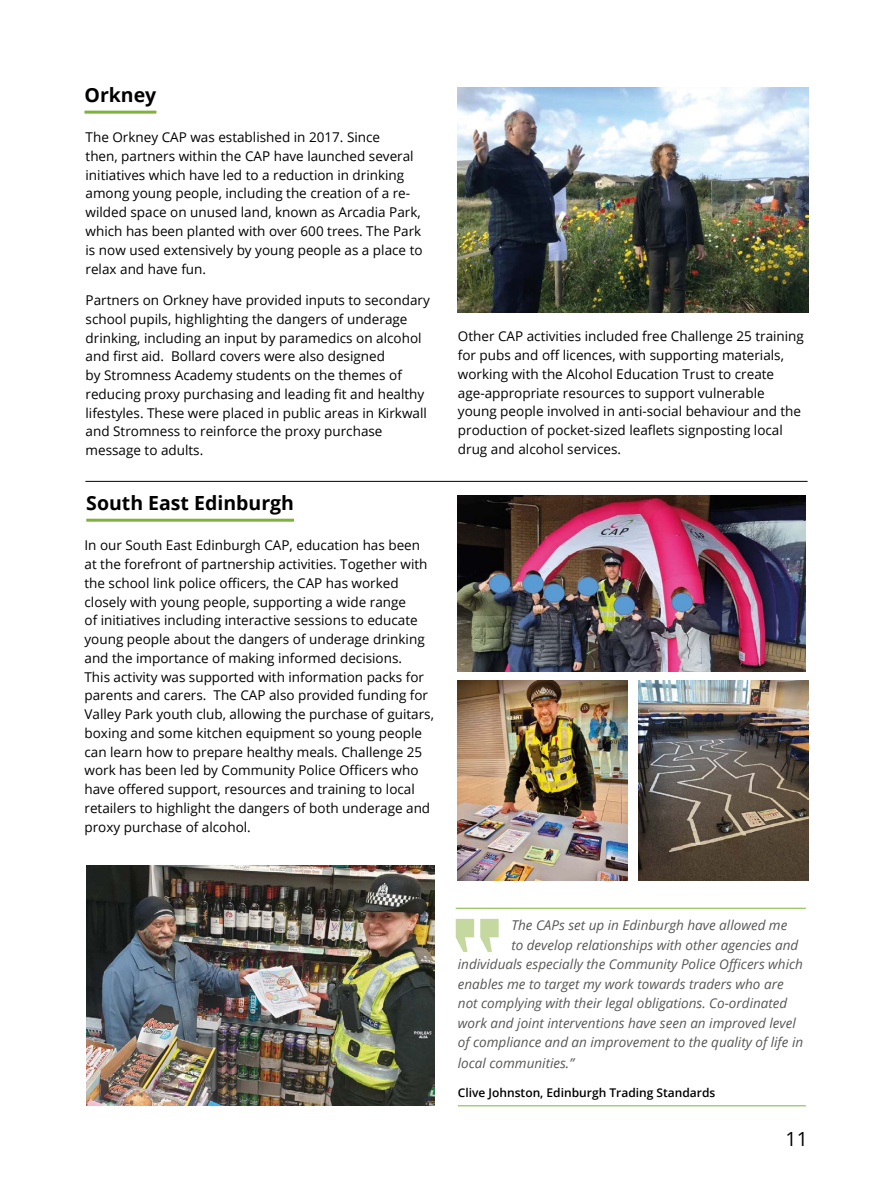
<style>
.page{position:relative;width:893px;height:1191px;background:#fff}
.page>*{position:absolute;margin:0;border:0;box-sizing:border-box;transform-origin:0 0}
.t1{font:700 19.5px "Open Sans";color:#000}
.t2{font:19.5px "Open Sans";color:#000}
.t3{font:13.5px/18.8px "Open Sans";color:#000}
.t4{font:italic 13.5px "Open Sans";color:#575756}
.t5{font:600 12px "Open Sans";color:#000}
</style>
<div class="page">
<hr style="left:85px;top:111px;width:71px;height:3px;background:#7eb339">
<hr style="left:86px;top:519px;width:208px;height:3px;background:#7eb339">
<hr style="left:458px;top:1105px;width:348px;height:1px;background:#7eb339">
<svg style="left:480px;top:919px;width:19px;height:33px"></svg>
<svg style="left:456px;top:919px;width:18px;height:33px"></svg>
<hr style="left:456px;top:908px;width:350px;height:1px;background:#7eb339">
<img style="left:458px;top:87px;width:350px;height:226px">
<hr style="left:85px;top:481px;width:723px;height:1px;background:#000">
<img style="left:86px;top:866px;width:348px;height:240px">
<img style="left:458px;top:495px;width:348px;height:176px">
<img style="left:458px;top:680px;width:170px;height:201px">
<img style="left:638px;top:680px;width:170px;height:201px">
<h1 class="t1" style="left:85px;top:81px;width:73px">Orkney</h1>
<p class="t3" style="left:86px;top:128px;width:339px">The Orkney CAP was established in 2017. Since<br>then, partners within the CAP have launched several initiatives which have led to a reduction in drinking among young people, including the creation of a re&shy;wilded space on unused land, known as Arcadia Park, which has been planted with over 600 trees. The Park is now used extensively by young people as a place to relax and have fun.</p>
<p class="t3" style="left:86px;top:290px;width:346px">Partners on Orkney have provided inputs to secondary school pupils, highlighting the dangers of underage drinking, including an input by paramedics on alcohol and first aid. Bollard covers were also designed<br>by Stromness Academy students on the themes of reducing proxy purchasing and leading fit and healthy lifestyles. These were placed in public areas in Kirkwall and Stromness to reinforce the proxy purchase message to adults.</p>
<h1 class="t1" style="left:86px;top:489px;width:209px">South East Edinburgh</h1>
<p class="t3" style="left:85px;top:535px;width:351px">In our South East Edinburgh CAP, education has been at the forefront of partnership activities. Together with the school link police officers, the CAP has worked closely with young people, supporting a wide range<br>of initiatives including interactive sessions to educate young people about the dangers of underage drinking and the importance of making informed decisions.<br>This activity was supported with information packs for parents and carers. The CAP also provided funding for Valley Park youth club, allowing the purchase of guitars, boxing and some kitchen equipment so young people can learn how to prepare healthy meals. Challenge 25 work has been led by Community Police Officers who have offered support, resources and training to local retailers to highlight the dangers of both underage and proxy purchase of alcohol.</p>
<p class="t3" style="left:458px;top:327px;width:348px">Other CAP activities included free Challenge 25 training for pubs and off licences, with supporting materials, working with the Alcohol Education Trust to create age-appropriate resources to support vulnerable young people involved in anti-social behaviour and the production of pocket-sized leaflets signposting local drug and alcohol services.</p>
<p class="t4" style="left:511px;top:916px;width:277px">The CAPs set up in Edinburgh have allowed me</p>
<p class="t4" style="left:511px;top:935px;width:288px">to develop relationships with other agencies and</p>
<p class="t4" style="left:458px;top:955px;width:347px">individuals especially the Community Police Officers which</p>
<p class="t4" style="left:458px;top:974px;width:327px">enables me to target my work towards traders who are</p>
<p class="t4" style="left:458px;top:994px;width:331px">not complying with their legal obligations. Co-ordinated</p>
<p class="t4" style="left:458px;top:1013px;width:339px">work and joint interventions have seen an improved level</p>
<p class="t4" style="left:458px;top:1033px;width:347px">of compliance and an improvement to the quality of life in</p>
<p class="t4" style="left:458px;top:1054px;width:118px">local communities.”</p>
<p class="t5" style="left:458px;top:1084px;width:259px">Clive Johnston, Edinburgh Trading Standards</p>
<h1 class="t2" style="left:786px;top:1126px;width:24px">11</h1>
</div>
